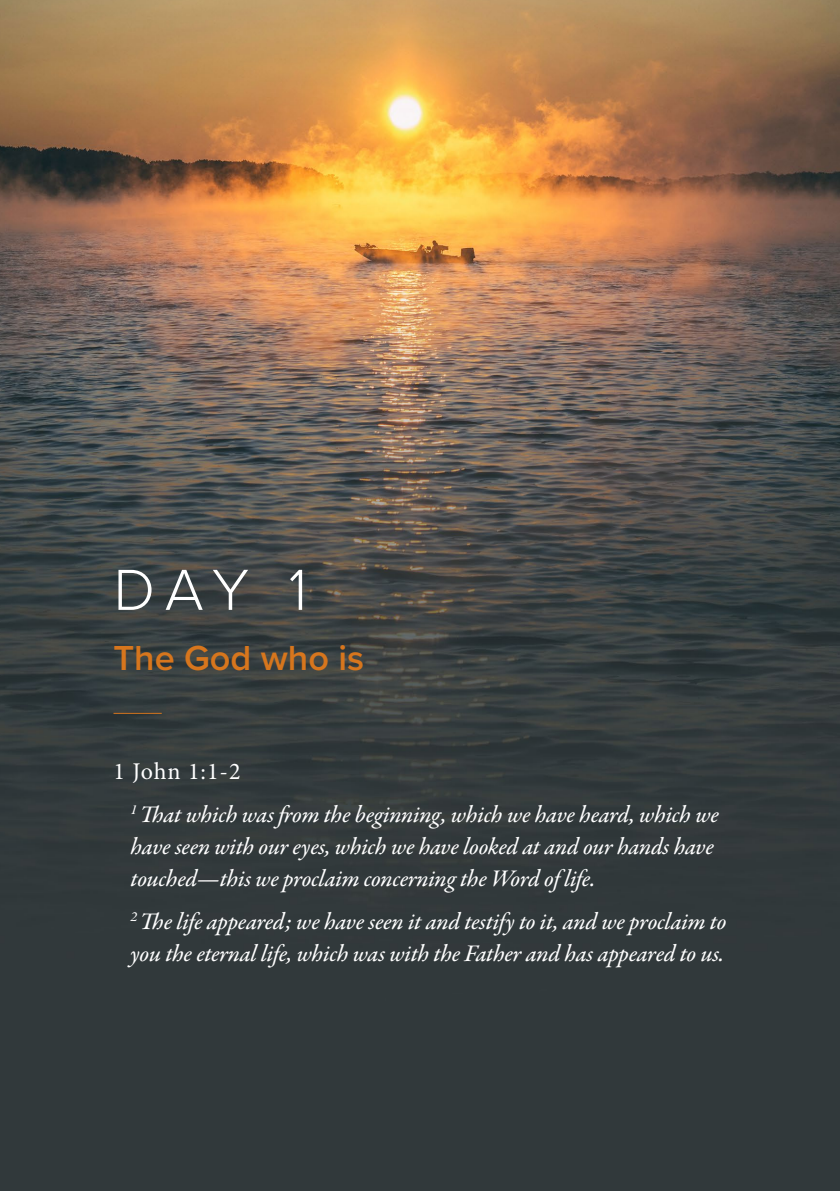
<style>
.page{position:relative;width:840px;height:1191px;background:#fff}
.page>*{position:absolute;margin:0;border:0;box-sizing:border-box;transform-origin:0 0}
.t1{font:300 60px "Proxima Nova";color:#fff}
.t2{font:600 36px "Proxima Nova";color:#d7761d}
.t3{font:24px/32px "Garamond Premr Pro Med It";letter-spacing:-.015em;color:#fff}
.t4{font:24px "Minion Pro";color:#fff}
</style>
<div class="page">
<img style="left:0;top:0;width:839px;height:1191px">
<hr style="left:113px;top:713px;width:49px;height:1px;background:#d7761d">
<h1 class="t1" style="left:113px;top:545px;width:195px">DAY 1</h1>
<h2 class="t2" style="left:113px;top:630px;width:252px">The God who is</h2>
<p class="t4" style="left:113px;top:755px;width:128px">1 John 1:1-2</p>
<p class="t3" style="left:130px;top:799px;width:589px"><sup>1</sup> That which was from the beginning, which we have heard, which we have seen with our eyes, which we have looked at and our hands have touched—this we proclaim concerning the Word of life.</p>
<p class="t3" style="left:130px;top:907px;width:597px"><sup>2</sup> The life appeared; we have seen it and testify to it, and we proclaim to you the eternal life, which was with the Father and has appeared to us.</p>
</div>
